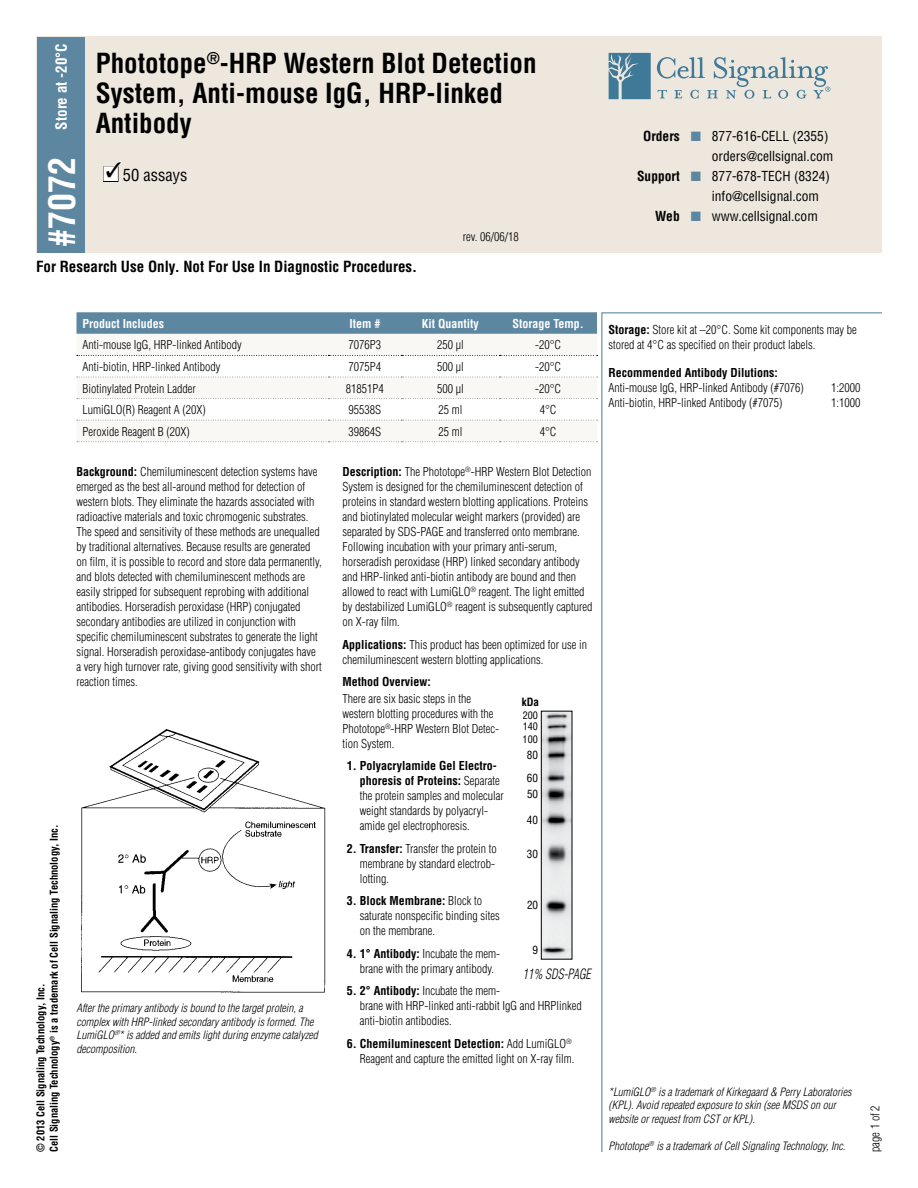
<style>
.page{position:relative;width:918px;height:1188px;background:#fff}
.page>*{position:absolute;margin:0;border:0;box-sizing:border-box;transform-origin:0 0}
.Number{font:700 condensed 36px "Helvetica";color:#fff}
.Name{font:700 condensed 27px/30px "Helvetica";color:#000}
.Size{font:condensed 16.5px "Helvetica";color:#000}
.t1{font:700 condensed 15px "Helvetica";color:#000}
.Storage_Temp{font:700 condensed 15px "Helvetica";color:#fff}
.t2{font:italic 300 condensed 13.95px "Helvetica";color:#000;scale:.85 1}
.t3{font:condensed 13.5px "Helvetica";color:#000}
.t4{font:700 condensed 13.5px "Helvetica";color:#000}
.t5{font:13.5px "Zapf Dingbats";color:#5d87a1}
.Body_Text{font:300 condensed 12px/15px "Helvetica";color:#000}
.Body_Text-2{font:700 condensed 12px "Helvetica";color:#fff}
.Subhead_in_body_text{font:700 condensed 12px "Helvetica";color:#000}
.t6{font:italic 300 condensed 11.25px/13.5px "Helvetica";color:#000}
.t7{font:condensed 11.1px/22.5px "Helvetica";color:#000}
.t8{font:700 condensed 11.1px "Helvetica";color:#000}
.t9{font:700 condensed 10.5px "Helvetica";color:#000}
.t10{font:condensed 10.2px/11.9px "Helvetica";color:#000}
.s1{color:#fff}
.s2{font-weight:700}
</style>
<div class="page">
<svg style="left:601px;top:312px;width:281px;height:840px"></svg>
<div style="left:37px;top:36px;width:845px;height:217px;background:#ede7dd"></div>
<div style="left:37px;top:37px;width:48px;height:216px;background:#5d87a1"></div>
<div style="left:103px;top:167px;width:15px;height:15px;border:1px solid #000"></div>
<img style="left:81px;top:729px;width:245px;height:264px">
<img style="left:543px;top:713px;width:27px;height:245px">
<div style="left:541px;top:711px;width:31px;height:249px;border:1px solid #000"></div>
<svg style="left:609px;top:53px;width:42px;height:46px;background:#5788a1"></svg>
<svg style="left:657px;top:57px;width:173px;height:42px"></svg>
<svg style="left:76px;top:312px;width:521px;height:22px;background:#6089a3"></svg>
<svg style="left:76px;top:354px;width:521px;height:88px;fill:#faf8f5"></svg>
<svg style="left:77px;top:377px;width:521px;height:1px"></svg>
<svg style="left:77px;top:398px;width:521px;height:1px"></svg>
<svg style="left:77px;top:420px;width:521px;height:1px"></svg>
<svg style="left:77px;top:441px;width:521px;height:1px"></svg>
<svg style="left:77px;top:355px;width:521px;height:1px"></svg>
<svg style="left:106px;top:161px;width:15px;height:17px"></svg>
<p class="Storage_Temp" style="left:52px;top:130px;width:88px;rotate:-90deg">Store at -20°C</p>
<p class="Name" style="left:96px;top:48px;width:442px">Phototope<sup>®</sup>-HRP Western Blot Detection<br>System, Anti-mouse IgG, HRP-linked</p>
<p class="Name" style="left:96px;top:108px;width:98px">Antibody</p>
<p class="Number" style="left:39px;top:247px;width:91px;rotate:-90deg">#7072</p>
<p class="Size" style="left:103px;top:165px;width:86px"><span class="s1">■</span> 50 assays</p>
<p class="t1" style="left:36px;top:257px;width:383px">For Research Use Only. Not For Use In Diagnostic Procedures.</p>
<p class="Body_Text" style="left:463px;top:229px;width:57px">rev. 06/06/18</p>
<p class="t4" style="left:643px;top:127px;width:38px">Orders</p>
<p class="t5" style="left:691px;top:130px;width:12px">■</p>
<p class="t3" style="left:712px;top:128px;width:118px">877-616-CELL (2355)</p>
<p class="t3" style="left:712px;top:148px;width:123px">orders@cellsignal.com</p>
<p class="t4" style="left:637px;top:167px;width:44px">Support</p>
<p class="t5" style="left:691px;top:170px;width:12px">■</p>
<p class="t3" style="left:712px;top:168px;width:120px">877-678-TECH (8324)</p>
<p class="t3" style="left:712px;top:188px;width:109px">info@cellsignal.com</p>
<p class="t4" style="left:655px;top:207px;width:26px">Web</p>
<p class="t5" style="left:691px;top:210px;width:12px">■</p>
<p class="t3" style="left:712px;top:208px;width:107px">www.cellsignal.com</p>
<p class="t9" style="left:47px;top:1152px;width:329px;rotate:-90deg">Cell Signaling Technology<sup>®</sup> is a trademark of Cell Signaling Technology, Inc.</p>
<p class="t9" style="left:34px;top:1152px;width:170px;rotate:-90deg">© 2013 Cell Signaling Technology, Inc.</p>
<p class="Body_Text-2" style="left:82px;top:316px;width:83px">Product Includes</p>
<p class="Body_Text-2" style="left:349px;top:316px;width:33px">Item #</p>
<p class="Body_Text-2" style="left:422px;top:316px;width:59px">Kit Quantity</p>
<p class="Body_Text-2" style="left:513px;top:316px;width:73px">Storage Temp.</p>
<p class="Body_Text" style="left:82px;top:338px;width:161px">Anti-mouse IgG, HRP-linked Antibody</p>
<p class="Body_Text" style="left:349px;top:338px;width:34px">7076P3</p>
<p class="Body_Text" style="left:437px;top:338px;width:28px">250 µl</p>
<p class="Body_Text" style="left:535px;top:338px;width:28px">-20°C</p>
<p class="Body_Text" style="left:82px;top:359px;width:139px">Anti-biotin, HRP-linked Antibody</p>
<p class="Body_Text" style="left:349px;top:359px;width:34px">7075P4</p>
<p class="Body_Text" style="left:437px;top:359px;width:28px">500 µl</p>
<p class="Body_Text" style="left:535px;top:359px;width:28px">-20°C</p>
<p class="Body_Text" style="left:82px;top:381px;width:115px">Biotinylated Protein Ladder</p>
<p class="Body_Text" style="left:346px;top:381px;width:39px">81851P4</p>
<p class="Body_Text" style="left:437px;top:381px;width:28px">500 µl</p>
<p class="Body_Text" style="left:535px;top:381px;width:28px">-20°C</p>
<p class="Body_Text" style="left:82px;top:402px;width:125px">LumiGLO(R) Reagent A (20X)</p>
<p class="Body_Text" style="left:349px;top:402px;width:34px">95538S</p>
<p class="Body_Text" style="left:438px;top:402px;width:25px">25 ml</p>
<p class="Body_Text" style="left:540px;top:402px;width:18px">4°C</p>
<p class="Body_Text" style="left:82px;top:424px;width:109px">Peroxide Reagent B (20X)</p>
<p class="Body_Text" style="left:349px;top:424px;width:34px">39864S</p>
<p class="Body_Text" style="left:438px;top:424px;width:25px">25 ml</p>
<p class="Body_Text" style="left:540px;top:424px;width:18px">4°C</p>
<p class="Body_Text" style="left:76px;top:464px;width:247px"><span class="s2">Background:</span> Chemiluminescent detection systems have emerged as the best all-around method for detection of western blots. They eliminate the hazards associated with radioactive materials and toxic chromogenic substrates.<br>The speed and sensitivity of these methods are unequalled by traditional alternatives. Because results are generated on film, it is possible to record and store data permanently, and blots detected with chemiluminescent methods are easily stripped for subsequent reprobing with additional antibodies. Horseradish peroxidase (HRP) conjugated secondary antibodies are utilized in conjunction with specific chemiluminescent substrates to generate the light signal. Horseradish peroxidase-antibody conjugates have a very high turnover rate, giving good sensitivity with short reaction times.</p>
<p class="t6" style="left:76px;top:1001px;width:243px">After the primary antibody is bound to the target protein, a complex with HRP-linked secondary antibody is formed. The LumiGLO<sup>®</sup>* is added and emits light during enzyme catalyzed decomposition.</p>
<p class="Body_Text" style="left:342px;top:464px;width:252px"><span class="s2">Description:</span> The Phototope<sup>®</sup>-HRP Western Blot Detection System is designed for the chemiluminescent detection of proteins in standard western blotting applications. Proteins and biotinylated molecular weight markers (provided) are separated by SDS-PAGE and transferred onto membrane.<br>Following incubation with your primary anti-serum, horseradish peroxidase (HRP) linked secondary antibody and HRP-linked anti-biotin antibody are bound and then allowed to react with LumiGLO<sup>®</sup> reagent. The light emitted by destabilized LumiGLO<sup>®</sup> reagent is subsequently captured on X-ray film.</p>
<p class="Body_Text" style="left:342px;top:637px;width:246px"><span class="s2">Applications:</span> This product has been optimized for use in chemiluminescent western blotting applications.</p>
<p class="Subhead_in_body_text" style="left:342px;top:674px;width:90px">Method Overview:</p>
<p class="Body_Text" style="left:342px;top:691px;width:158px">There are six basic steps in the western blotting procedures with the<br>Phototope<sup>®</sup>-HRP Western Blot Detec&shy;tion System.</p>
<p class="Body_Text" style="left:360px;top:758px;width:145px;text-indent:-13px"><span class="s2">1. Polyacrylamide Gel Electro&shy;phoresis of Proteins:</span> Separate the protein samples and molecular weight standards by polyacryl&shy;amide gel electrophoresis.</p>
<p class="Body_Text" style="left:360px;top:841px;width:138px;text-indent:-13px"><span class="s2">2. Transfer:</span> Transfer the protein to membrane by standard electrob&shy;lotting.</p>
<p class="Body_Text" style="left:360px;top:893px;width:141px;text-indent:-13px"><span class="s2">3. Block Membrane:</span> Block to saturate nonspecific binding sites on the membrane.</p>
<p class="Body_Text" style="left:347px;top:946px;width:155px;text-align:center"><span class="s2">4. 1° Antibody:</span> Incubate the mem&shy;brane with the primary antibody.</p>
<p class="Body_Text" style="left:360px;top:983px;width:223px;text-indent:-13px"><span class="s2">5. 2° Antibody:</span> Incubate the mem-<br>brane with HRP-linked anti-rabbit IgG and HRPlinked anti-biotin antibodies.</p>
<p class="Body_Text" style="left:347px;top:1036px;width:229px;text-align:right"><span class="s2">6. Chemiluminescent Detection:</span> Add LumiGLO<sup>®<br></sup>Reagent and capture the emitted light on X-ray film.</p>
<p class="t8" style="left:522px;top:695px;width:19px">kDa</p>
<p class="t10" style="left:523px;top:709px;width:17px">200<br>140</p>
<p class="t10" style="left:523px;top:734px;width:17px">100</p>
<p class="t7" style="left:527px;top:744px;width:13px">80<br>60</p>
<p class="t7" style="left:527px;top:783px;width:13px">50</p>
<p class="t7" style="left:527px;top:808px;width:13px">40</p>
<p class="t7" style="left:527px;top:842px;width:13px">30</p>
<p class="t7" style="left:527px;top:894px;width:13px">20</p>
<p class="t7" style="left:532px;top:938px;width:7px">9</p>
<p class="t2" style="left:523px;top:965px;width:81px">11% SDS-PAGE</p>
<p class="Body_Text" style="left:609px;top:322px;width:250px"><span class="s2">Storage:</span> Store kit at –20°C. Some kit components may be stored at 4°C as specified on their product labels.</p>
<p class="Body_Text" style="left:609px;top:365px;width:197px"><span class="s2">Recommended Antibody Dilutions:<br></span>Anti-mouse IgG, HRP-linked Antibody (#7076)</p>
<p class="Body_Text" style="left:831px;top:380px;width:31px">1:2000</p>
<p class="Body_Text" style="left:609px;top:395px;width:175px">Anti-biotin, HRP-linked Antibody (#7075)</p>
<p class="Body_Text" style="left:831px;top:395px;width:31px">1:1000</p>
<p class="t6" style="left:609px;top:1085px;width:244px">*LumiGLO<sup>®</sup> is a trademark of Kirkegaard &amp; Perry Laboratories (KPL). Avoid repeated exposure to skin (see MSDS on our website or request from CST or KPL).</p>
<p class="t6" style="left:609px;top:1139px;width:238px">Phototope<sup>®</sup> is a trademark of Cell Signaling Technology, Inc.</p>
<p class="Body_Text" style="left:867px;top:1152px;width:48px;rotate:-90deg">page 1 of 2</p>
</div>
